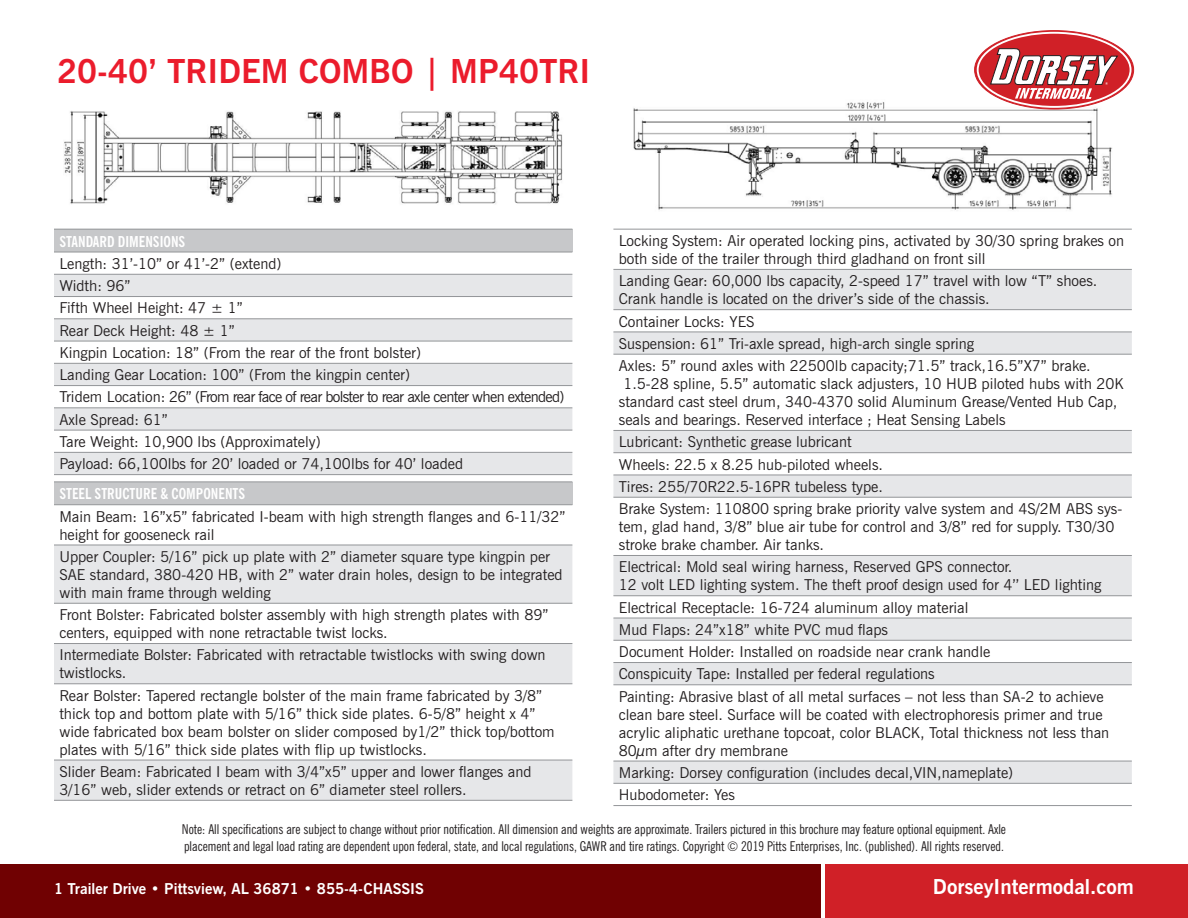
<style>
.page{position:relative;width:1188px;height:918px;background:#fff}
.page>*{position:absolute;margin:0;border:0;box-sizing:border-box;transform-origin:0 0}
.GIANT{font:700 33px "News Gothic BT";color:#eb1c2c}
.t1{font:700 20.55px "News Gothic BT";color:#fff}
.t2{font:15px/18px "News Gothic BT";color:#231f20}
.t3{font:15px "News Gothic BT";letter-spacing:-.045em;color:#231f20}
.t4{font:700 15px "News Gothic BT";color:#fff}
.t5{font:700 condensed 15px "News Gothic BT";color:#fff}
.t6{font:condensed 13.5px/16.2px "News Gothic BT";color:#231f20}
</style>
<div class="page">
<img style="left:633px;top:91px;width:479px;height:119px">
<img style="left:64px;top:111px;width:499px;height:93px">
<svg style="left:975px;top:31px;width:159px;height:78px"></svg>
<div style="left:978px;top:33px;width:153px;height:74px;background:#d02027;border-radius:50%"></div>
<div style="left:977px;top:32px;width:155px;height:76px;border:2px solid #fff;border-radius:50%"></div>
<svg style="left:990px;top:48px;width:128px;height:51px"></svg>
<div style="left:54px;top:482px;width:518px;height:23px;background:#c7c8ca"></div>
<svg style="left:54px;top:505px;width:518px;height:40px"></svg>
<svg style="left:54px;top:546px;width:518px;height:254px;fill:#e6e7e9"></svg>
<hr style="left:54px;top:482px;width:518px;height:1px;background:#939598">
<hr style="left:54px;top:504px;width:518px;height:1px;background:#939598">
<hr style="left:54px;top:545px;width:518px;height:1px;background:#939598">
<hr style="left:54px;top:603px;width:518px;height:1px;background:#939598">
<hr style="left:54px;top:643px;width:518px;height:1px;background:#939598">
<hr style="left:54px;top:684px;width:518px;height:1px;background:#939598">
<hr style="left:54px;top:760px;width:518px;height:1px;background:#939598">
<hr style="left:54px;top:800px;width:518px;height:1px;background:#939598">
<svg style="left:613px;top:270px;width:519px;height:513px"></svg>
<hr style="left:613px;top:229px;width:519px;height:1px;background:#939598">
<hr style="left:613px;top:269px;width:519px;height:1px;background:#939598">
<hr style="left:613px;top:309px;width:519px;height:1px;background:#939598">
<hr style="left:613px;top:332px;width:519px;height:1px;background:#939598">
<hr style="left:613px;top:354px;width:519px;height:1px;background:#939598">
<hr style="left:613px;top:430px;width:519px;height:1px;background:#939598">
<hr style="left:613px;top:452px;width:519px;height:1px;background:#939598">
<hr style="left:613px;top:475px;width:519px;height:1px;background:#939598">
<hr style="left:613px;top:497px;width:519px;height:1px;background:#939598">
<hr style="left:613px;top:555px;width:519px;height:1px;background:#939598">
<hr style="left:613px;top:595px;width:519px;height:1px;background:#939598">
<hr style="left:613px;top:618px;width:519px;height:1px;background:#939598">
<hr style="left:613px;top:640px;width:519px;height:1px;background:#939598">
<hr style="left:613px;top:662px;width:519px;height:1px;background:#939598">
<hr style="left:613px;top:685px;width:519px;height:1px;background:#939598">
<hr style="left:613px;top:761px;width:519px;height:1px;background:#939598">
<hr style="left:613px;top:783px;width:519px;height:1px;background:#939598">
<hr style="left:613px;top:805px;width:519px;height:1px;background:#939598">
<div style="left:54px;top:229px;width:518px;height:23px;background:#c7c8ca"></div>
<svg style="left:54px;top:273px;width:518px;height:1px"></svg>
<svg style="left:54px;top:275px;width:518px;height:199px;fill:#e6e7e9"></svg>
<hr style="left:54px;top:229px;width:518px;height:1px;background:#939598">
<hr style="left:54px;top:252px;width:518px;height:1px;background:#939598">
<hr style="left:54px;top:274px;width:518px;height:1px;background:#939598">
<hr style="left:54px;top:296px;width:518px;height:1px;background:#939598">
<hr style="left:54px;top:319px;width:518px;height:1px;background:#939598">
<hr style="left:54px;top:341px;width:518px;height:1px;background:#939598">
<hr style="left:54px;top:363px;width:518px;height:1px;background:#939598">
<hr style="left:54px;top:385px;width:518px;height:1px;background:#939598">
<hr style="left:54px;top:408px;width:518px;height:1px;background:#939598">
<hr style="left:54px;top:430px;width:518px;height:1px;background:#939598">
<hr style="left:54px;top:452px;width:518px;height:1px;background:#939598">
<hr style="left:54px;top:474px;width:518px;height:1px;background:#939598">
<div style="left:0;top:864px;width:821px;height:54px;background:#700102"></div>
<div style="left:826px;top:864px;width:362px;height:54px;background:#d02027"></div>
<p class="GIANT" style="left:57px;top:51px;width:535px">20-40’ TRIDEM COMBO | MP40TRI</p>
<p class="t5" style="left:59px;top:232px;width:127px">STANDARD DIMENSIONS</p>
<p class="t2" style="left:59px;top:254px;width:224px">Length: 31’-10” or 41’-2” (extend)</p>
<p class="t2" style="left:59px;top:277px;width:73px">Width: 96”</p>
<p class="t2" style="left:59px;top:299px;width:185px">Fifth Wheel Height: 47 ± 1”</p>
<p class="t2" style="left:59px;top:321px;width:177px">Rear Deck Height: 48 ± 1”</p>
<p class="t2" style="left:59px;top:343px;width:363px">Kingpin Location: 18” (From the rear of the front bolster)</p>
<p class="t2" style="left:59px;top:366px;width:352px">Landing Gear Location: 100” (From the kingpin center)</p>
<p class="t3" style="left:59px;top:388px;width:506px">Tridem Location: 26” (From rear face of rear bolster to rear axle center when extended)</p>
<p class="t2" style="left:59px;top:410px;width:110px">Axle Spread: 61”</p>
<p class="t2" style="left:59px;top:433px;width:263px">Tare Weight: 10,900 lbs (Approximately)</p>
<p class="t2" style="left:59px;top:455px;width:405px">Payload: 66,100lbs for 20’ loaded or 74,100lbs for 40’ loaded</p>
<p class="t5" style="left:59px;top:485px;width:187px">STEEL STRUCTURE &amp; COMPONENTS</p>
<p class="t2" style="left:59px;top:507px;width:508px">Main Beam: 16”x5” fabricated I-beam with high strength flanges and 6-11/32” height for gooseneck rail</p>
<p class="t2" style="left:59px;top:547px;width:505px">Upper Coupler: 5/16” pick up plate with 2” diameter square type kingpin per<br>SAE standard, 380-420 HB, with 2” water drain holes, design to be integrated with main frame through welding</p>
<p class="t2" style="left:59px;top:606px;width:491px">Front Bolster: Fabricated bolster assembly with high strength plates with 89” centers, equipped with none retractable twist locks.</p>
<p class="t2" style="left:59px;top:646px;width:488px">Intermediate Bolster: Fabricated with retractable twistlocks with swing down twistlocks.</p>
<p class="t2" style="left:59px;top:686px;width:497px">Rear Bolster: Tapered rectangle bolster of the main frame fabricated by 3/8” thick top and bottom plate with 5/16” thick side plates. 6-5/8” height x 4” wide fabricated box beam bolster on slider composed by1/2” thick top/bottom plates with 5/16” thick side plates with flip up twistlocks.</p>
<p class="t2" style="left:59px;top:762px;width:474px">Slider Beam: Fabricated I beam with 3/4”x5” upper and lower flanges and<br>3/16” web, slider extends or retract on 6” diameter steel rollers.</p>
<p class="t2" style="left:619px;top:232px;width:507px">Locking System: Air operated locking pins, activated by 30/30 spring brakes on both side of the trailer through third gladhand on front sill</p>
<p class="t2" style="left:619px;top:272px;width:480px">Landing Gear: 60,000 lbs capacity, 2-speed 17” travel with low “T” shoes.<br>Crank handle is located on the driver’s side of the chassis.</p>
<p class="t2" style="left:619px;top:312px;width:137px">Container Locks: YES</p>
<p class="t2" style="left:619px;top:334px;width:357px">Suspension: 61” Tri-axle spread, high-arch single spring</p>
<p class="t2" style="left:619px;top:357px;width:474px">Axles: 5” round axles with 22500lb capacity;71.5” track,16.5”X7” brake.</p>
<p class="t2" style="left:619px;top:375px;width:507px;text-indent:5px">1.5-28 spline, 5.5” automatic slack adjusters, 10 HUB piloted hubs with 20K standard cast steel drum, 340-4370 solid Aluminum Grease/Vented Hub Cap, seals and bearings. Reserved interface ; Heat Sensing Labels</p>
<p class="t2" style="left:619px;top:433px;width:234px">Lubricant: Synthetic grease lubricant</p>
<p class="t2" style="left:619px;top:455px;width:266px">Wheels: 22.5 x 8.25 hub-piloted wheels.</p>
<p class="t2" style="left:619px;top:477px;width:266px">Tires: 255/70R22.5-16PR tubeless type.</p>
<p class="t2" style="left:619px;top:500px;width:505px">Brake System: 110800 spring brake priority valve system and 4S/2M ABS sys&shy;tem, glad hand, 3/8” blue air tube for control and 3/8” red for supply. T30/30 stroke brake chamber. Air tanks.</p>
<p class="t2" style="left:619px;top:558px;width:395px">Electrical: Mold seal wiring harness, Reserved GPS connector.</p>
<p class="t2" style="left:619px;top:576px;width:484px">12 volt LED lighting system. The theft proof design used for 4’’ LED lighting</p>
<p class="t2" style="left:619px;top:598px;width:351px">Electrical Receptacle: 16-724 aluminum alloy material</p>
<p class="t2" style="left:619px;top:620px;width:271px">Mud Flaps: 24”x18” white PVC mud flaps</p>
<p class="t2" style="left:619px;top:643px;width:373px">Document Holder: Installed on roadside near crank handle</p>
<p class="t2" style="left:619px;top:665px;width:317px">Conspicuity Tape: Installed per federal regulations</p>
<p class="t2" style="left:619px;top:687px;width:492px">Painting: Abrasive blast of all metal surfaces – not less than SA-2 to achieve clean bare steel. Surface will be coated with electrophoresis primer and true acrylic aliphatic urethane topcoat, color BLACK, Total thickness not less than 80μm after dry membrane</p>
<p class="t2" style="left:619px;top:763px;width:396px">Marking: Dorsey configuration (includes decal,VIN,nameplate)</p>
<p class="t2" style="left:619px;top:786px;width:118px">Hubodometer: Yes</p>
<p class="t6" style="left:182px;top:821px;width:826px">Note: All specifications are subject to change without prior notification. All dimension and weights are approximate. Trailers pictured in this brochure may feature optional equipment. Axle placement and legal load rating are dependent upon federal, state, and local regulations, GAWR and tire ratings. Copyright © 2019 Pitts Enterprises, Inc. (published). All rights reserved.</p>
<p class="t4" style="left:54px;top:879px;width:371px">1 Trailer Drive • Pittsview, AL 36871 • 855-4-CHASSIS</p>
<p class="t1" style="left:933px;top:874px;width:203px">DorseyIntermodal.com</p>
</div>
